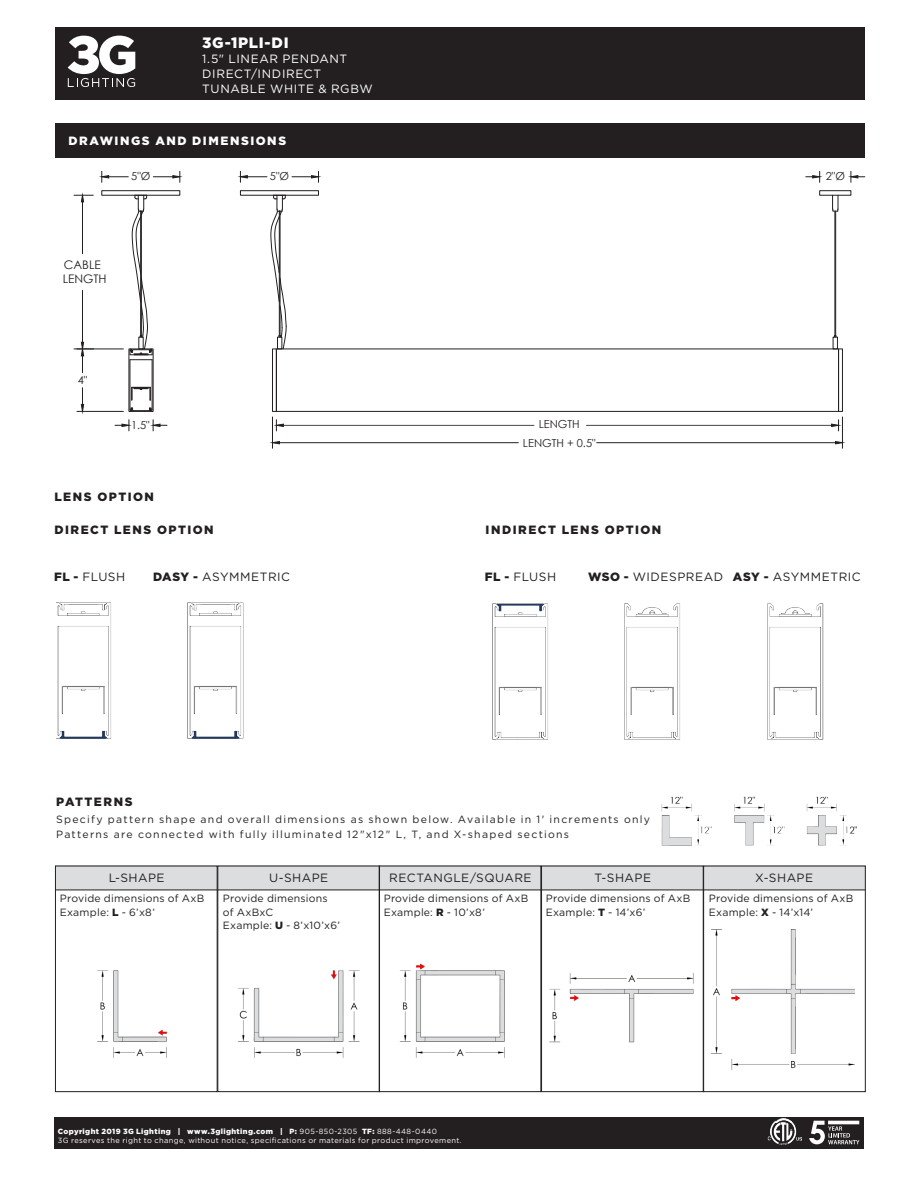
<style>
.page{position:relative;width:918px;height:1188px;background:#fff}
.page>*{position:absolute;margin:0;border:0;box-sizing:border-box;transform-origin:0 0}
.t1{font:900 15px "Gotham";letter-spacing:.045em;color:#fff}
.Details_Title{font:12px "Gotham";letter-spacing:.04em;color:#231f20}
.Order_Title{font:900 12px "Gotham";letter-spacing:.125em;color:#231f20}
.t2{font:12px/15px "Gotham";letter-spacing:.05em;color:#fff}
.Order_Title-2{font:900 12px "Gotham";letter-spacing:.125em;color:#fff}
.t3{font:11.85px/14.4px "Century Gothic";color:#231f20}
.t4{font:11.1px/18.5px "Century Gothic";color:#231f20;text-align:center}
.Order_Title-3{font:10.5px/13.5px "Gotham";letter-spacing:.035em;color:#231f20}
.Order_Title-4{font:10.5px/15px "Gotham";letter-spacing:.12em;color:#231f20}
.t5{font:7.5px/9.3px "Gotham";letter-spacing:.045em;color:#fff}
.s1{font-weight:900}
</style>
<div class="page">
<div style="left:54px;top:1117px;width:810px;height:32px;background:#231f20"></div>
<svg style="left:809px;top:1121px;width:50px;height:23px"></svg>
<img style="left:771px;top:1121px;width:31px;height:23px">
<svg style="left:767px;top:1136px;width:4px;height:5px"></svg>
<img style="left:775px;top:1119px;width:17px;height:4px">
<div style="left:55px;top:27px;width:810px;height:72px;background:#231f20"></div>
<svg style="left:68px;top:36px;width:67px;height:51px"></svg>
<div style="left:55px;top:123px;width:810px;height:34px;background:#231f20"></div>
<div style="left:838px;top:349px;width:5px;height:63px;border:1px solid #231f20"></div>
<div style="left:272px;top:349px;width:5px;height:63px;border:1px solid #231f20"></div>
<div style="left:276px;top:349px;width:563px;height:63px;border:1px solid #231f20"></div>
<div style="left:102px;top:190px;width:78px;height:5px;border:1px solid #231f20"></div>
<div style="left:240px;top:190px;width:79px;height:5px;border:1px solid #231f20"></div>
<svg style="left:270px;top:195px;width:17px;height:154px"></svg>
<hr style="left:835px;top:211px;width:1px;height:125px;background:#231f20">
<svg style="left:832px;top:195px;width:7px;height:17px"></svg>
<div style="left:819px;top:190px;width:32px;height:5px;border:1px solid #231f20"></div>
<div style="left:833px;top:337px;width:5px;height:12px;border:1px solid #231f20"></div>
<svg style="left:129px;top:195px;width:25px;height:217px"></svg>
<hr style="left:283px;top:425px;width:251px;height:1px;background:#231f20">
<hr style="left:587px;top:425px;width:245px;height:1px;background:#231f20">
<svg style="left:276px;top:420px;width:8px;height:11px"></svg>
<svg style="left:831px;top:420px;width:8px;height:11px"></svg>
<hr style="left:272px;top:417px;width:1px;height:31px;background:#231f20">
<hr style="left:842px;top:417px;width:1px;height:31px;background:#231f20">
<hr style="left:279px;top:442px;width:239px;height:1px;background:#231f20">
<hr style="left:597px;top:442px;width:238px;height:1px;background:#231f20">
<svg style="left:273px;top:441px;width:7px;height:4px"></svg>
<svg style="left:835px;top:441px;width:7px;height:4px"></svg>
<hr style="left:82px;top:202px;width:1px;height:52px;background:#231f20">
<hr style="left:82px;top:290px;width:1px;height:52px;background:#231f20">
<svg style="left:74px;top:194px;width:19px;height:9px"></svg>
<hr style="left:77px;top:349px;width:46px;height:1px;background:#231f20">
<hr style="left:77px;top:411px;width:46px;height:1px;background:#231f20">
<svg style="left:74px;top:342px;width:20px;height:31px"></svg>
<svg style="left:81px;top:388px;width:3px;height:24px"></svg>
<svg style="left:115px;top:420px;width:15px;height:11px"></svg>
<svg style="left:152px;top:420px;width:15px;height:11px"></svg>
<svg style="left:101px;top:171px;width:27px;height:11px"></svg>
<svg style="left:153px;top:171px;width:28px;height:11px"></svg>
<svg style="left:806px;top:171px;width:14px;height:11px"></svg>
<svg style="left:850px;top:171px;width:15px;height:11px"></svg>
<svg style="left:240px;top:171px;width:27px;height:11px"></svg>
<svg style="left:292px;top:171px;width:27px;height:11px"></svg>
<img style="left:56px;top:602px;width:55px;height:137px">
<img style="left:188px;top:602px;width:56px;height:137px">
<img style="left:492px;top:603px;width:56px;height:137px">
<img style="left:624px;top:603px;width:56px;height:137px">
<img style="left:767px;top:603px;width:57px;height:137px">
<img style="left:661px;top:796px;width:196px;height:50px">
<div style="left:55px;top:866px;width:163px;height:24px;background:#dcdddf"></div>
<div style="left:217px;top:866px;width:163px;height:24px;background:#dcdddf"></div>
<div style="left:380px;top:866px;width:161px;height:24px;background:#dcdddf"></div>
<div style="left:541px;top:866px;width:163px;height:24px;background:#dcdddf"></div>
<div style="left:703px;top:866px;width:163px;height:24px;background:#dcdddf"></div>
<div style="left:55px;top:866px;width:163px;height:226px;border:1px solid #231f20"></div>
<div style="left:217px;top:866px;width:163px;height:226px;border:1px solid #231f20"></div>
<div style="left:541px;top:866px;width:163px;height:226px;border:1px solid #231f20"></div>
<div style="left:703px;top:866px;width:163px;height:226px;border:1px solid #231f20"></div>
<img style="left:97px;top:970px;width:71px;height:88px">
<img style="left:237px;top:965px;width:123px;height:93px">
<img style="left:399px;top:963px;width:106px;height:95px">
<img style="left:549px;top:973px;width:145px;height:70px">
<img style="left:711px;top:930px;width:144px;height:140px">
<hr style="left:55px;top:890px;width:810px;height:1px;background:#231f20">
<h1 class="t1" style="left:202px;top:32px;width:88px">3G-1PLI-DI</h1>
<p class="t2" style="left:202px;top:51px;width:172px">1.5" LINEAR PENDANT<br>DIRECT/INDIRECT<br>TUNABLE WHITE &amp; RGBW</p>
<p class="Order_Title-2" style="left:69px;top:132px;width:219px">DRAWINGS AND DIMENSIONS</p>
<p class="t4" style="left:131px;top:167px;width:21px">5"Ø</p>
<p class="t4" style="left:270px;top:167px;width:21px">5"Ø</p>
<p class="t4" style="left:826px;top:167px;width:21px">2"Ø</p>
<p class="t3" style="left:63px;top:257px;width:45px">CABLE<br>LENGTH</p>
<p class="t4" style="left:78px;top:371px;width:11px">4"</p>
<p class="t4" style="left:131px;top:416px;width:20px">1.5"</p>
<p class="t4" style="left:523px;top:415px;width:74px">LENGTH<br>LENGTH + 0.5"</p>
<p class="Order_Title" style="left:54px;top:489px;width:101px">LENS OPTION</p>
<p class="Order_Title" style="left:54px;top:521px;width:161px">DIRECT LENS OPTION</p>
<p class="Order_Title" style="left:486px;top:521px;width:177px">INDIRECT LENS OPTION</p>
<p class="Details_Title" style="left:54px;top:570px;width:73px"><span class="s1">FL -</span> FLUSH</p>
<p class="Details_Title" style="left:153px;top:570px;width:139px"><span class="s1">DASY -</span> ASYMMETRIC</p>
<p class="Details_Title" style="left:485px;top:570px;width:73px"><span class="s1">FL -</span> FLUSH</p>
<p class="Details_Title" style="left:588px;top:570px;width:136px"><span class="s1">WSO -</span> WIDESPREAD</p>
<p class="Details_Title" style="left:733px;top:570px;width:129px"><span class="s1">ASY -</span> ASYMMETRIC</p>
<p class="Order_Title" style="left:56px;top:793px;width:78px">PATTERNS</p>
<p class="Order_Title-4" style="left:56px;top:812px;width:595px">Specify pattern shape and overall dimensions as shown below. Available in 1' increments only<br>Patterns are connected with fully illuminated 12"x12" L, T, and X-shaped sections</p>
<p class="Details_Title" style="left:109px;top:870px;width:57px">L-SHAPE</p>
<p class="Details_Title" style="left:269px;top:870px;width:61px">U-SHAPE</p>
<p class="Details_Title" style="left:389px;top:870px;width:144px">RECTANGLE/SQUARE</p>
<p class="Details_Title" style="left:594px;top:870px;width:58px">T-SHAPE</p>
<p class="Details_Title" style="left:755px;top:870px;width:59px">X-SHAPE</p>
<p class="Order_Title-3" style="left:60px;top:892px;width:146px">Provide dimensions of AxB<br>Example: <span class="s1">L</span> - 6’x8’</p>
<p class="Order_Title-3" style="left:384px;top:892px;width:146px">Provide dimensions of AxB<br>Example: <span class="s1">R</span> - 10’x8’</p>
<p class="Order_Title-3" style="left:546px;top:892px;width:146px">Provide dimensions of AxB<br>Example: <span class="s1">T</span> - 14’x6’</p>
<p class="Order_Title-3" style="left:709px;top:892px;width:146px">Provide dimensions of AxB<br>Example: <span class="s1">X</span> - 14’x14’</p>
<p class="Order_Title-3" style="left:223px;top:892px;width:119px">Provide dimensions of AxBxC<br>Example: <span class="s1">U</span> - 8’x10’x6’</p>
<p class="t5" style="left:58px;top:1127px;width:405px"><span class="s1">Copyright 2019 3G Lighting | www.3glighting.com | P:</span> 905-850-2305 <span class="s1">TF:</span> 888-448-0440<br>3G reserves the right to change, without notice, specifications or materials for product improvement.</p>
</div>
